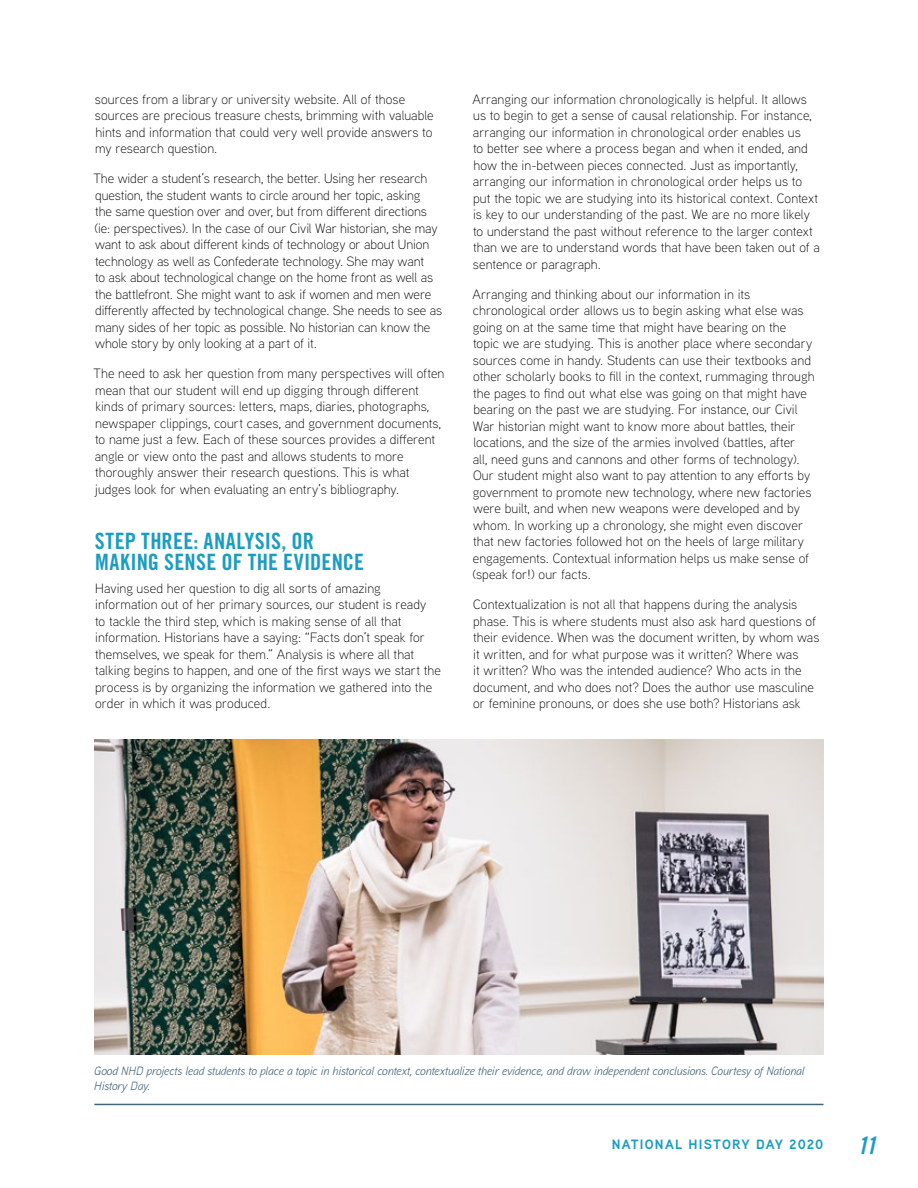
<style>
.page{position:relative;width:918px;height:1188px;background:#fff}
.page>*{position:absolute;margin:0;border:0;box-sizing:border-box;transform-origin:0 0}
.t1{font:24px "Trade Gothic LT Std Bd Cn 20 Obl";color:#1b9dc3}
.t2{font:22.5px/21px "Trade Gothic LT Std Bd Cn 20";letter-spacing:.01em;color:#1b9dc3}
.t3{font:300 13.5px/16.5px "Aaux Next";color:#000}
.t4{font:700 13.5px "Aaux Next";letter-spacing:.08em;color:#1b9dc3}
.t5{font:italic 12px/15px "Aaux Next";letter-spacing:-.005em;color:#41657b}
</style>
<div class="page">
<img style="left:94px;top:740px;width:729px;height:314px">
<hr style="left:94px;top:1104px;width:730px;height:1px;background:#41657b">
<p class="t3" style="left:95px;top:90px;width:340px">sources from a library or university website. All of those sources are precious treasure chests, brimming with valuable hints and information that could very well provide answers to my research question.</p>
<p class="t3" style="left:94px;top:170px;width:350px">The wider a student’s research, the better. Using her research question, the student wants to circle around her topic, asking<br>the same question over and over, but from diferent directions (ie: perspectives). In the case of our Civil War historian, she may want to ask about diferent kinds of technology or about Union technology as well as Confederate technology. She may want<br>to ask about technological change on the home front as well as the battlefront. She might want to ask if women and men were diferently afected by technological change. She needs to see as many sides of her topic as possible. No historian can know the whole story by only looking at a part of it.</p>
<p class="t3" style="left:94px;top:365px;width:352px">The need to ask her question from many perspectives will often mean that our student will end up digging through diferent kinds of primary sources: letters, maps, diaries, photographs, newspaper clippings, court cases, and government documents, to name just a few. Each of these sources provides a diferent angle or view onto the past and allows students to more thoroughly answer their research questions. This is what judges look for when evaluating an entry’s bibliography.</p>
<h2 class="t2" style="left:95px;top:530px;width:271px">STEP THREE: ANALYSIS, OR<br>MAKING SENSE OF THE EVIDENCE</h2>
<p class="t3" style="left:95px;top:579px;width:348px">Having used her question to dig all sorts of amazing information out of her primary sources, our student is ready<br>to tackle the third step, which is making sense of all that information. Historians have a saying: “Facts don’t speak for themselves, we speak for them.” Analysis is where all that talking begins to happen, and one of the frst ways we start the process is by organizing the information we gathered into the order in which it was produced.</p>
<p class="t3" style="left:472px;top:90px;width:349px">Arranging our information chronologically is helpful. It allows us to begin to get a sense of causal relationship. For instance, arranging our information in chronological order enables us<br>to better see where a process began and when it ended, and how the in-between pieces connected. Just as importantly, arranging our information in chronological order helps us to put the topic we are studying into its historical context. Context is key to our understanding of the past. We are no more likely to understand the past without reference to the larger context than we are to understand words that have been taken out of a sentence or paragraph.</p>
<p class="t3" style="left:472px;top:285px;width:344px">Arranging and thinking about our information in its chronological order allows us to begin asking what else was going on at the same time that might have bearing on the topic we are studying. This is another place where secondary sources come in handy. Students can use their textbooks and other scholarly books to fll in the context, rummaging through the pages to fnd out what else was going on that might have bearing on the past we are studying. For instance, our Civil War historian might want to know more about battles, their locations, and the size of the armies involved (battles, after<br>all, need guns and cannons and other forms of technology).<br>Our student might also want to pay attention to any eforts by government to promote new technology, where new factories were built, and when new weapons were developed and by whom. In working up a chronology, she might even discover that new factories followed hot on the heels of large military engagements. Contextual information helps us make sense of (speak for!) our facts.</p>
<p class="t3" style="left:473px;top:596px;width:348px">Contextualization is not all that happens during the analysis phase. This is where students must also ask hard questions of their evidence. When was the document written, by whom was it written, and for what purpose was it written? Where was<br>it written? Who was the intended audience? Who acts in the document, and who does not? Does the author use masculine or feminine pronouns, or does she use both? Historians ask</p>
<p class="t5" style="left:94px;top:1063px;width:712px">Good NHD projects lead students to place a topic in historical context, contextualize their evidence, and draw independent conclusions. Courtesy ofNational<br>History Day.</p>
<p class="t4" style="left:612px;top:1135px;width:213px">NATIONAL HISTORY DAY 2020</p>
<h1 class="t1" style="left:857px;top:1131px;width:21px">11</h1>
</div>
